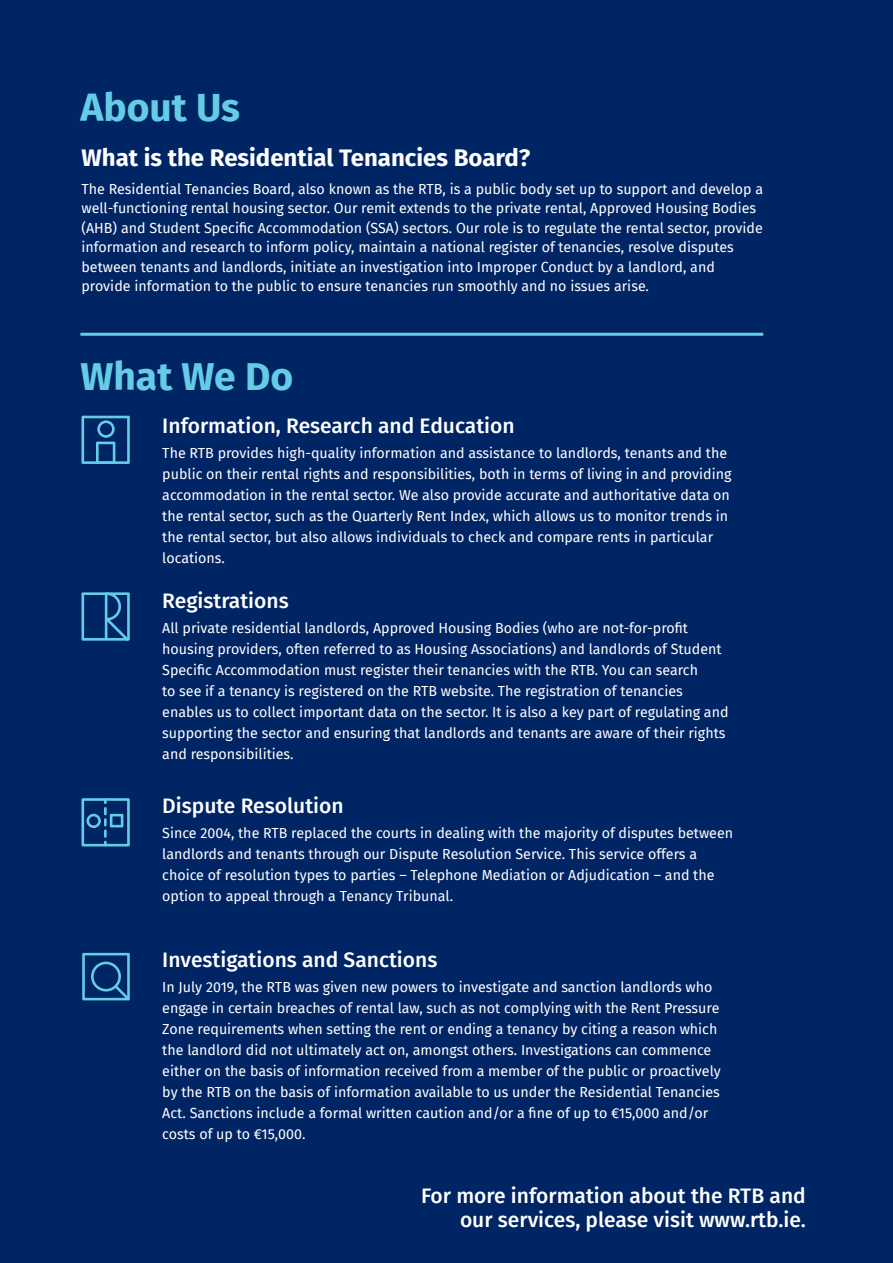
<style>
.page{position:relative;width:893px;height:1263px;background:#002565}
.page>*{position:absolute;margin:0;border:0;box-sizing:border-box;transform-origin:0 0}
.t1{font:700 39px "Fira Sans";color:#65cce6}
.t2{font:700 24px "Fira Sans";color:#fff}
.t3{font:500 21px/24px "Fira Sans";color:#fff;text-align:right}
.t4{font:14.25px/21px "Fira Sans";color:#fff}
</style>
<div class="page">
<svg style="left:81px;top:798px;width:49px;height:48px"></svg>
<svg style="left:82px;top:953px;width:48px;height:47px"></svg>
<svg style="left:81px;top:592px;width:49px;height:49px"></svg>
<hr style="left:105px;top:592px;width:2px;height:48px;background:#65cce6">
<hr style="left:80px;top:333px;width:683px;height:3px;background:#65cce6">
<svg style="left:81px;top:416px;width:49px;height:48px"></svg>
<h1 class="t1" style="left:80px;top:74px;width:161px">About Us</h1>
<h2 class="t2" style="left:81px;top:137px;width:450px">What is the Residential Tenancies Board?</h2>
<p class="t4" style="left:81px;top:179px;width:683px;line-height:19.5px">The Residential Tenancies Board, also known as the RTB, is a public body set up to support and develop a well-functioning rental housing sector. Our remit extends to the private rental, Approved Housing Bodies (AHB) and Student Specific Accommodation (SSA) sectors. Our role is to regulate the rental sector, provide information and research to inform policy, maintain a national register of tenancies, resolve disputes between tenants and landlords, initiate an investigation into Improper Conduct by a landlord, and provide information to the public to ensure tenancies run smoothly and no issues arise.</p>
<h1 class="t1" style="left:80px;top:344px;width:214px">What We Do</h1>
<h3 class="t3" style="left:162px;top:412px;width:354px">Information, Research and Education</h3>
<p class="t4" style="left:162px;top:442px;width:571px">The RTB provides high-quality information and assistance to landlords, tenants and the public on their rental rights and responsibilities, both in terms of living in and providing accommodation in the rental sector. We also provide accurate and authoritative data on the rental sector, such as the Quarterly Rent Index, which allows us to monitor trends in the rental sector, but also allows individuals to check and compare rents in particular locations.</p>
<h3 class="t3" style="left:162px;top:587px;width:128px">Registrations</h3>
<p class="t4" style="left:162px;top:617px;width:568px">All private residential landlords, Approved Housing Bodies (who are not-for-profit housing providers, often referred to as Housing Associations) and landlords of Student Specific Accommodation must register their tenancies with the RTB. You can search<br>to see if a tenancy is registered on the RTB website. The registration of tenancies enables us to collect important data on the sector. It is also a key part of regulating and supporting the sector and ensuring that landlords and tenants are aware of their rights and responsibilities.</p>
<h3 class="t3" style="left:162px;top:792px;width:183px">Dispute Resolution</h3>
<p class="t4" style="left:162px;top:822px;width:572px">Since 2004, the RTB replaced the courts in dealing with the majority of disputes between landlords and tenants through our Dispute Resolution Service. This service offers a choice of resolution types to parties – Telephone Mediation or Adjudication – and the option to appeal through a Tenancy Tribunal.</p>
<h3 class="t3" style="left:162px;top:946px;width:277px">Investigations and Sanctions</h3>
<p class="t4" style="left:162px;top:976px;width:560px">In July 2019, the RTB was given new powers to investigate and sanction landlords who engage in certain breaches of rental law, such as not complying with the Rent Pressure Zone requirements when setting the rent or ending a tenancy by citing a reason which the landlord did not ultimately act on, amongst others. Investigations can commence either on the basis of information received from a member of the public or proactively by the RTB on the basis of information available to us under the Residential Tenancies Act. Sanctions include a formal written caution and/or a fine of up to €15,000 and/or costs of up to €15,000.</p>
<h3 class="t3" style="left:421px;top:1182px;width:386px">For more information about the RTB and our services, please visit www.rtb.ie.</h3>
</div>
